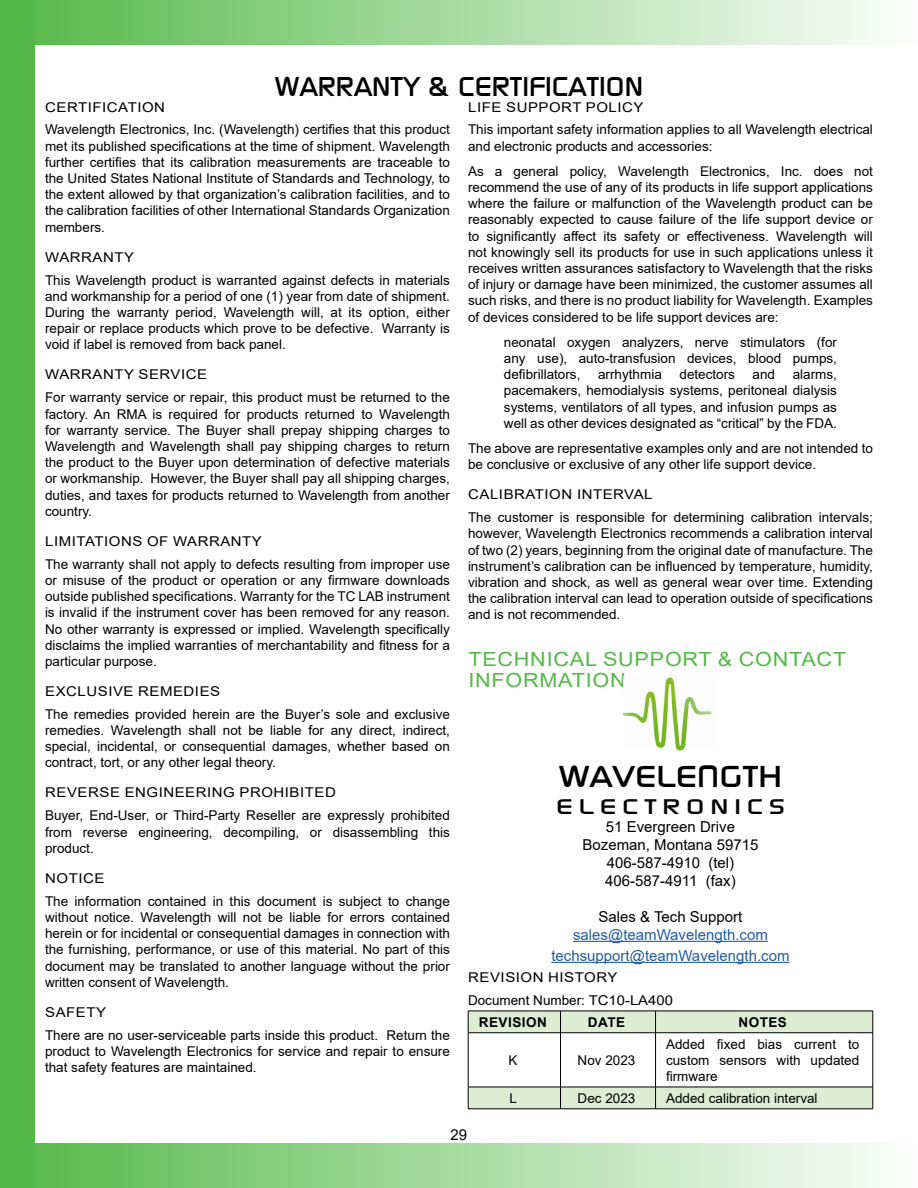
<style>
.page{position:relative;width:918px;height:1188px;background:#fff}
.page>*{position:absolute;margin:0;border:0;box-sizing:border-box;transform-origin:0 0}
.t1{font:30px "Modaerne";color:#000;scale:1.25 1}
.t2{font:27px "Modaerne";color:#000;scale:1.11 1}
.t3{font:21px "Modaerne";letter-spacing:.2em;color:#000;scale:1.4 1}
.t4{font:19.5px/21px "Arial";letter-spacing:.035em;color:#54b948;scale:1.11 1}
.t5{font:15px/18px "Arial";color:#000;text-align:center}
.t6{font:15px/21px "Arial";color:#215e9e;text-align:center}
.t7{font:13.5px/16.2px "Arial";color:#000;text-align:justify}
.t8{font:13.5px/23px "Arial";color:#000;scale:1.11 1}
.t9{font:700 13.5px "Arial";letter-spacing:.035em;color:#000}
.s1{font-size:40.95px}
</style>
<div class="page">
<div style="left:1px;top:1px;width:916px;height:43px;background:linear-gradient(to right,#54b948,#fdfefd)"></div>
<div style="left:0;top:0;width:918px;height:45px;border:2px solid #54b948"></div>
<div style="left:1px;top:1144px;width:916px;height:43px;background:linear-gradient(to right,#54b948,#fdfefd)"></div>
<div style="left:0;top:1143px;width:918px;height:45px;border:2px solid #54b948"></div>
<div style="left:0;top:0;width:34px;height:1188px;background:#54b948"></div>
<hr style="left:917px;top:0;width:1px;height:1188px;background:#54b948">
<hr style="left:573px;top:941px;width:195px;height:1px;background:#215e9e">
<hr style="left:551px;top:962px;width:239px;height:1px;background:#215e9e">
<svg style="left:468px;top:1011px;width:406px;height:98px"></svg>
<hr style="left:468px;top:1109px;width:93px;height:1px;background:#000">
<hr style="left:561px;top:1109px;width:95px;height:1px;background:#000">
<hr style="left:656px;top:1109px;width:217px;height:1px;background:#000">
<img style="left:624px;top:677px;width:88px;height:74px">
<h2 class="t2" style="left:275px;top:72px;width:333px">WARRANTY &amp; CERTIFICATION</h2>
<p class="t8" style="left:45px;top:95px;width:366px">CERTIFICATION<br>Wavelength Electronics, Inc. (Wavelength) certifies that this product</p>
<p class="t7" style="left:45px;top:138px;width:406px">met its published specifications at the time of shipment. Wavelength further certifies that its calibration measurements are traceable to the United States National Institute of Standards and Technology, to the extent allowed by that organization’s calibration facilities, and to the calibration facilities of other International Standards Organization members.</p>
<p class="t8" style="left:45px;top:245px;width:366px">WARRANTY<br>This Wavelength product is warranted against defects in materials</p>
<p class="t7" style="left:45px;top:288px;width:406px">and workmanship for a period of one (1) year from date of shipment.<br>During the warranty period, Wavelength will, at its option, either repair or replace products which prove to be defective. Warranty is void if label is removed from back panel.</p>
<p class="t8" style="left:45px;top:363px;width:366px">WARRANTY SERVICE<br>For warranty service or repair, this product must be returned to the</p>
<p class="t7" style="left:45px;top:406px;width:406px">factory. An RMA is required for products returned to Wavelength for warranty service. The Buyer shall prepay shipping charges to Wavelength and Wavelength shall pay shipping charges to return the product to the Buyer upon determination of defective materials or workmanship. However, the Buyer shall pay all shipping charges, duties, and taxes for products returned to Wavelength from another country.</p>
<p class="t8" style="left:45px;top:529px;width:366px">LIMITATIONS OF WARRANTY<br>The warranty shall not apply to defects resulting from improper use</p>
<p class="t7" style="left:45px;top:572px;width:406px">or misuse of the product or operation or any firmware downloads outside published specifications. Warranty for the TC LAB instrument is invalid if the instrument cover has been removed for any reason.<br>No other warranty is expressed or implied. Wavelength specifically disclaims the implied warranties of merchantability and fitness for a particular purpose.</p>
<p class="t8" style="left:45px;top:680px;width:366px">EXCLUSIVE REMEDIES<br>The remedies provided herein are the Buyer’s sole and exclusive</p>
<p class="t7" style="left:45px;top:722px;width:406px">remedies. Wavelength shall not be liable for any direct, indirect, special, incidental, or consequential damages, whether based on contract, tort, or any other legal theory.</p>
<p class="t8" style="left:45px;top:781px;width:366px">REVERSE ENGINEERING PROHIBITED<br>Buyer, End-User, or Third-Party Reseller are expressly prohibited</p>
<p class="t7" style="left:45px;top:824px;width:406px">from reverse engineering, decompiling, or disassembling this product.</p>
<p class="t8" style="left:45px;top:867px;width:366px">NOTICE<br>The information contained in this document is subject to change</p>
<p class="t7" style="left:45px;top:909px;width:407px">without notice. Wavelength will not be liable for errors contained herein or for incidental or consequential damages in connection with the furnishing, performance, or use of this material. No part of this document may be translated to another language without the prior written consent of Wavelength.</p>
<p class="t8" style="left:45px;top:1000px;width:366px">SAFETY<br>There are no user-serviceable parts inside this product. Return the</p>
<p class="t7" style="left:45px;top:1043px;width:406px">product to Wavelength Electronics for service and repair to ensure that safety features are maintained.</p>
<p class="t8" style="left:468px;top:95px;width:366px">LIFE SUPPORT POLICY<br>This important safety information applies to all Wavelength electrical</p>
<p class="t7" style="left:468px;top:133px;width:406px;line-height:25.2px">and electronic products and accessories:<br>As a general policy, Wavelength Electronics, Inc. does not</p>
<p class="t7" style="left:468px;top:179px;width:406px">recommend the use of any of its products in life support applications where the failure or malfunction of the Wavelength product can be reasonably expected to cause failure of the life support device or to significantly affect its safety or effectiveness. Wavelength will not knowingly sell its products for use in such applications unless it receives written assurances satisfactory to Wavelength that the risks of injury or damage have been minimized, the customer assumes all such risks, and there is no product liability for Wavelength. Examples of devices considered to be life support devices are:</p>
<p class="t7" style="left:504px;top:334px;width:335px">neonatal oxygen analyzers, nerve stimulators (for any use), auto-transfusion devices, blood pumps, defibrillators,</p>
<p class="t7" style="left:504px;top:366px;width:335px;text-indent:289px">alarms, pacemakers, hemodialysis systems, peritoneal dialysis systems, ventilators of all types, and infusion pumps as well as other devices designated as “critical” by the FDA.</p>
<p class="t7" style="left:468px;top:440px;width:406px">The above are representative examples only and are not intended to be conclusive or exclusive of any other life support device.</p>
<p class="t8" style="left:468px;top:483px;width:366px">CALIBRATION INTERVAL<br>The customer is responsible for determining calibration intervals;</p>
<p class="t7" style="left:468px;top:525px;width:407px">however, Wavelength Electronics recommends a calibration interval of two (2) years, beginning from the original date of manufacture. The instrument’s calibration can be influenced by temperature, humidity, vibration and shock, as well as general wear over time. Extending the calibration interval can lead to operation outside of specifications and is not recommended.</p>
<h3 class="t4" style="left:468px;top:648px;width:342px">TECHNICAL SUPPORT &amp; CONTACT<br>INFORMATION</h3>
<p class="t7" style="left:598px;top:366px;width:65px">arrhythmia</p>
<p class="t7" style="left:679px;top:366px;width:57px">detectors</p>
<p class="t7" style="left:753px;top:366px;width:24px">and</p>
<h1 class="t1" style="left:559px;top:760px;width:180px">WAVELE<span class="s1">n</span>GTH</h1>
<h3 class="t3" style="left:556px;top:795px;width:165px">ELECTRONICS</h3>
<p class="t5" style="left:583px;top:817px;width:177px">51 Evergreen Drive<br>Bozeman, Montana 59715<br>406-587-4910 (tel)<br>406-587-4911 (fax)</p>
<p class="t5" style="left:599px;top:907px;width:145px">Sales &amp; Tech Support</p>
<p class="t6" style="left:551px;top:924px;width:240px">sales@teamWavelength.com techsupport@teamWavelength.com</p>
<p class="t8" style="left:468px;top:965px;width:186px">REVISION HISTORY<br>Document Number: TC10-LA400</p>
<p class="t9" style="left:479px;top:1012px;width:69px">REVISION</p>
<p class="t9" style="left:588px;top:1012px;width:39px">DATE</p>
<p class="t9" style="left:738px;top:1012px;width:50px">NOTES</p>
<p class="t7" style="left:508px;top:1052px;width:11px">K</p>
<p class="t7" style="left:578px;top:1052px;width:59px">Nov 2023</p>
<p class="t7" style="left:666px;top:1036px;width:195px">Added fixed bias current to custom sensors with updated firmware</p>
<p class="t5" style="left:451px;top:1125px;width:18px">29</p>
<p class="t7" style="left:509px;top:1090px;width:9px">L</p>
<p class="t7" style="left:578px;top:1090px;width:59px">Dec 2023</p>
<p class="t7" style="left:666px;top:1090px;width:153px">Added calibration interval</p>
</div>
